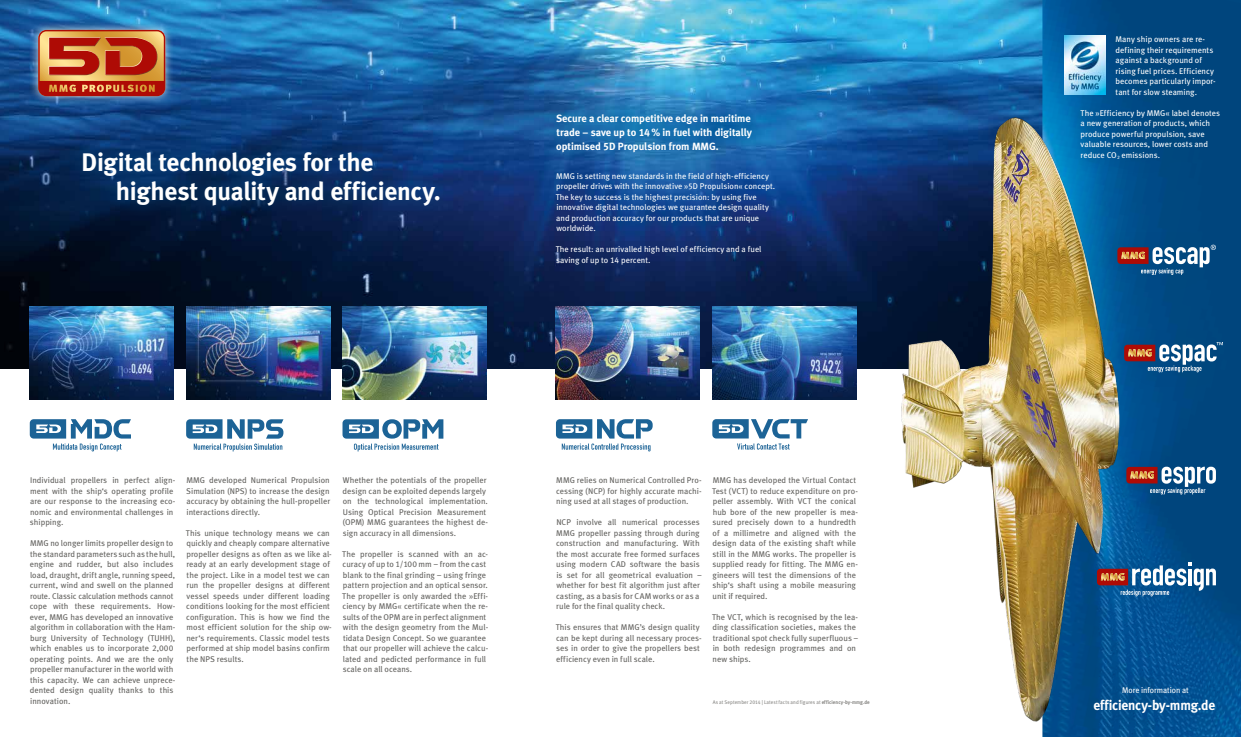
<style>
.page{position:relative;width:1241px;height:737px;background:#fff}
.page>*{position:absolute;margin:0;border:0;box-sizing:border-box;transform-origin:0 0}
.t1{font:25.38px/28.9px "Meta Bold LF";letter-spacing:-.01em;color:#fff}
.t2{font:14px "Meta Bold LF";letter-spacing:-.02em;color:#fff;scale:.96 1}
.t3{font:10.5px/14px "Meta Bold LF";letter-spacing:-.005em;color:#fff;text-align:justify}
.t4{font:8.31px/10.5px "Meta Book LF";letter-spacing:.005em;color:#63625f}
.t5{font:8.31px/10.5px "Meta Book LF";letter-spacing:.005em;color:#fff}
.t6{font:8.31px "Meta Book LF";letter-spacing:.005em;color:#fff;scale:.96 1}
.t7{font:5.25px "Meta Book LF";letter-spacing:.01em;color:#878683;scale:.96 1}
.s1{font-family:"Meta Bold LF"}
</style>
<div class="page">
<img style="left:0;top:0;width:1042px;height:368px">
<img style="left:1042px;top:0;width:198px;height:737px">
<div style="left:67px;top:136px;width:388px;height:84px;background:#00487e;opacity:.45"></div>
<div style="left:1107px;top:326px;width:131px;height:62px;background:#00487e"></div>
<svg style="left:1188px;top:342px;width:34px;height:30px"></svg>
<div style="left:1110px;top:450px;width:121px;height:60px;background:#00487e"></div>
<svg style="left:1188px;top:466px;width:27px;height:28px"></svg>
<div style="left:1080px;top:546px;width:151px;height:66px;background:#00487e"></div>
<svg style="left:1188px;top:562px;width:27px;height:34px"></svg>
<div style="left:1101px;top:229px;width:129px;height:61px;background:#00487e"></div>
<svg style="left:1188px;top:245px;width:27px;height:23px"></svg>
<div style="left:1064px;top:21px;width:170px;height:153px;background:#00487e"></div>
<img style="left:830px;top:46px;width:358px;height:691px">
<img style="left:1063px;top:36px;width:42px;height:58px">
<img style="left:30px;top:306px;width:144px;height:94px">
<img style="left:186px;top:306px;width:144px;height:94px">
<img style="left:342px;top:306px;width:144px;height:94px">
<img style="left:556px;top:306px;width:143px;height:94px">
<img style="left:712px;top:306px;width:144px;height:94px">
<div style="left:29px;top:21px;width:145px;height:84px;background:#fff;opacity:.75"></div>
<svg style="left:38px;top:30px;width:127px;height:66px;background:#c75e31"></svg>
<div style="left:541px;top:99px;width:226px;height:68px;background:#00487e;opacity:.45"></div>
<svg style="left:30px;top:419px;width:101px;height:32px"></svg>
<svg style="left:186px;top:419px;width:97px;height:32px"></svg>
<svg style="left:342px;top:419px;width:101px;height:32px"></svg>
<svg style="left:556px;top:419px;width:96px;height:32px"></svg>
<svg style="left:712px;top:419px;width:96px;height:30px"></svg>
<div style="left:1070px;top:663px;width:167px;height:73px;background:#00487e;opacity:.6"></div>
<h1 class="t1" style="left:116px;top:147px;width:326px;text-indent:-34px">Digital technologies for the highest quality and efficiency.</h1>
<p class="t3" style="left:556px;top:111px;width:197px">Secure a clear competitive edge in maritime trade – save up to 14% in fuel with digitally optimised 5D Propulsion from MMG.</p>
<p class="t5" style="left:555px;top:170px;width:221px">MMG is setting new standards in the field of high-efficiency propeller drives with the innovative »5D Propulsion« concept.<br>The key to success is the highest precision: by using five innovative digital technologies we guarantee design quality and production accuracy for our products that are unique worldwide.</p>
<p class="t5" style="left:555px;top:244px;width:207px">The result: an unrivalled high level of efficiency and a fuel saving of up to 14 percent.</p>
<p class="t4" style="left:30px;top:475px;width:147px">Individual propellers in perfect align&shy;ment with the ship‘s operating profile are our response to the increasing eco&shy;nomic and environmental challenges in shipping.</p>
<p class="t4" style="left:30px;top:538px;width:147px">MMG no longer limits propeller design to the standard parameters such as the hull, engine and rudder, but also includes load, draught, drift angle, running speed, current, wind and swell on the planned route. Classic calculation methods cannot cope with these requirements. How&shy;ever, MMG has developed an innovative algorithm in collaboration with the Ham&shy;burg University of Technology (TUHH), which enables us to incorporate 2,000 operating points. And we are the only propeller manufacturer in the world with this capacity. We can achieve unprece&shy;dented design quality thanks to this innovation.</p>
<p class="t4" style="left:186px;top:475px;width:145px;text-align:justify">MMG developed Numerical Propulsion Simulation (NPS) to increase the design accuracy by obtaining the hull-propeller interactions directly.</p>
<p class="t4" style="left:186px;top:527px;width:147px">This unique technology means we can quickly and cheaply compare alternative propeller designs as often as we like al&shy;ready at an early development stage of the project. Like in a model test we can run the propeller designs at different vessel speeds under different loading conditions looking for the most efficient configuration. This is how we find the most efficient solution for the ship ow&shy;ner‘s requirements. Classic model tests performed at ship model basins confirm the NPS results.</p>
<p class="t4" style="left:342px;top:475px;width:147px">Whether the potentials of the propeller design can be exploited depends largely on the technological implementation.<br>Using Optical Precision Measurement (OPM) MMG guarantees the highest de&shy;sign accuracy in all dimensions.</p>
<p class="t4" style="left:342px;top:548px;width:147px">The propeller is scanned with an ac&shy;curacy of up to 1/100 mm – from the cast blank to the final grinding – using fringe pattern projection and an optical sensor.<br>The propeller is only awarded the »Effi&shy;ciency by MMG« certificate when the re&shy;sults of the OPM are in perfect alignment with the design geometry from the Mul&shy;tidata Design Concept. So we guarantee that our propeller will achieve the calcu&shy;lated and pedicted performance in full scale on all oceans.</p>
<p class="t4" style="left:556px;top:475px;width:147px;text-align:justify">MMG relies on Numerical Controlled Pro&shy;cessing (NCP) for highly accurate machi&shy;ning used at all stages of production.</p>
<p class="t4" style="left:556px;top:517px;width:147px">NCP involve all numerical processes MMG propeller passing through during construction and manufacturing. With the most accurate free formed surfaces using modern CAD software the basis is set for all geometrical evaluation – whether for best fit algorithm just after casting, as a basis for CAM works or as a rule for the final quality check.</p>
<p class="t4" style="left:555px;top:622px;width:147px">This ensures that MMG’s design quality can be kept during all necessary proces&shy;ses in order to give the propellers best efficiency even in full scale.</p>
<p class="t4" style="left:712px;top:475px;width:147px">MMG has developed the Virtual Contact Test (VCT) to reduce expenditure on pro&shy;peller assembly. With VCT the conical hub bore of the new propeller is mea&shy;sured precisely down to a hundredth of a millimetre and aligned with the design data of the existing shaft while still in the MMG works. The propeller is supplied ready for fitting. The MMG en&shy;gineers will test the dimensions of the ship‘s shaft using a mobile measuring unit if required.</p>
<p class="t4" style="left:712px;top:611px;width:148px">The VCT, which is recognised by the lea&shy;ding classification societies, makes the traditional spot check fully superfluous – in both redesign programmes and on new ships.</p>
<p class="t7" style="left:712px;top:698px;width:165px">As at September 2014 | Latest facts and figures at <span class="s1">efficiency-by-mmg.de</span></p>
<p class="t5" style="left:1115px;top:34px;width:102px">Many ship owners are re&shy;defining their requirements against a background of rising fuel prices. Efficiency becomes particularly impor&shy;tant for slow steaming.</p>
<p class="t5" style="left:1080px;top:107px;width:141px">The »Efficiency by MMG« label denotes a new generation of products, which produce powerful propulsion, save valuable resources, lower costs and reduce CO<sub>2</sub> emissions.</p>
<p class="t6" style="left:1121px;top:685px;width:71px">More information at</p>
<h2 class="t2" style="left:1093px;top:696px;width:128px">efficiency-by-mmg.de</h2>
</div>
